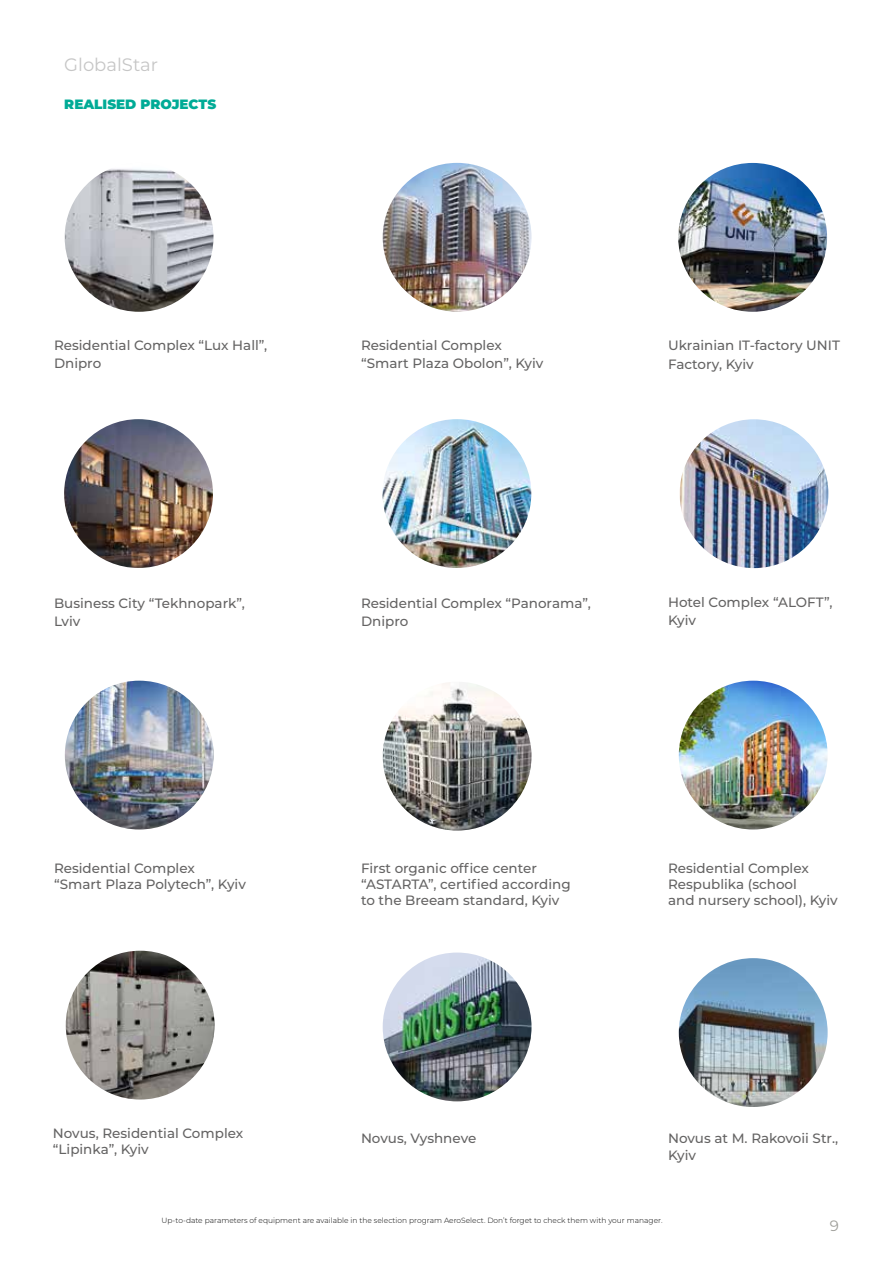
<style>
.page{position:relative;width:893px;height:1263px;background:#fff}
.page>*{position:absolute;margin:0;border:0;box-sizing:border-box;transform-origin:0 0}
.t1{font:18px "Montserrat";color:#c6c6c6}
.t2{font:15px "Montserrat";color:#9e9e99}
.t3{font:500 13.5px/16.2px "Montserrat";color:#646363}
.t4{font:900 13.5px "Montserrat";color:#00ab96}
.t5{font:300 7.5px "Montserrat";color:#000}
</style>
<div class="page">
<img style="left:383px;top:952px;width:148px;height:149px;border-radius:74px">
<img style="left:383px;top:682px;width:148px;height:148px;border-radius:74px">
<img style="left:65px;top:681px;width:149px;height:148px;border-radius:74px">
<img style="left:680px;top:419px;width:148px;height:149px;border-radius:74px">
<img style="left:382px;top:419px;width:149px;height:149px;border-radius:74px">
<img style="left:64px;top:419px;width:149px;height:149px;border-radius:74px">
<img style="left:678px;top:163px;width:149px;height:149px;border-radius:74px">
<img style="left:383px;top:163px;width:148px;height:149px;border-radius:74px">
<img style="left:65px;top:163px;width:148px;height:149px;border-radius:74px">
<img style="left:66px;top:951px;width:149px;height:148px;border-radius:74px">
<img style="left:679px;top:681px;width:149px;height:148px;border-radius:74px">
<img style="left:679px;top:958px;width:149px;height:149px;border-radius:74px">
<h1 class="t1" style="left:64px;top:53px;width:95px">GlobalStar</h1>
<p class="t4" style="left:64px;top:94px;width:153px">REALISED PROJECTS</p>
<p class="t3" style="left:54px;top:336px;width:215px;line-height:18.1px">Residential Complex “Lux Hall”,<br>Dnipro</p>
<p class="t3" style="left:361px;top:336px;width:184px;line-height:18.1px">Residential Complex “Smart Plaza Obolon”, Kyiv</p>
<p class="t3" style="left:668px;top:336px;width:173px;line-height:18.1px">Ukrainian IT-factory UNIT<br>Factory, Kyiv</p>
<p class="t3" style="left:54px;top:593px;width:192px;line-height:18.1px">Business City “Tekhnopark”,<br>Lviv</p>
<p class="t3" style="left:668px;top:593px;width:166px;line-height:18.1px">Hotel Complex “ALOFT”,<br>Kyiv</p>
<p class="t3" style="left:361px;top:593px;width:231px;line-height:18.1px">Residential Complex “Panorama”,<br>Dnipro</p>
<p class="t3" style="left:54px;top:859px;width:193px">Residential Complex “Smart Plaza Polytech”, Kyiv</p>
<p class="t3" style="left:53px;top:1125px;width:192px">Novus, Residential Complex “Lipinka”, Kyiv</p>
<p class="t3" style="left:361px;top:859px;width:211px">First organic office center “ASTARTA”, certified according to the Breeam standard, Kyiv</p>
<p class="t3" style="left:361px;top:1130px;width:117px">Novus, Vyshneve</p>
<p class="t3" style="left:668px;top:859px;width:171px">Residential Complex<br>Respublika (school<br>and nursery school), Kyiv</p>
<p class="t3" style="left:668px;top:1130px;width:172px">Novus at M. Rakovoii Str.,<br>Kyiv</p>
<p class="t5" style="left:161px;top:1215px;width:502px">Up-to-date parameters of equipment are available in the selection program AeroSelect. Don’t forget to check them with your manager.</p>
<p class="t2" style="left:830px;top:1215px;width:11px">9</p>
</div>
